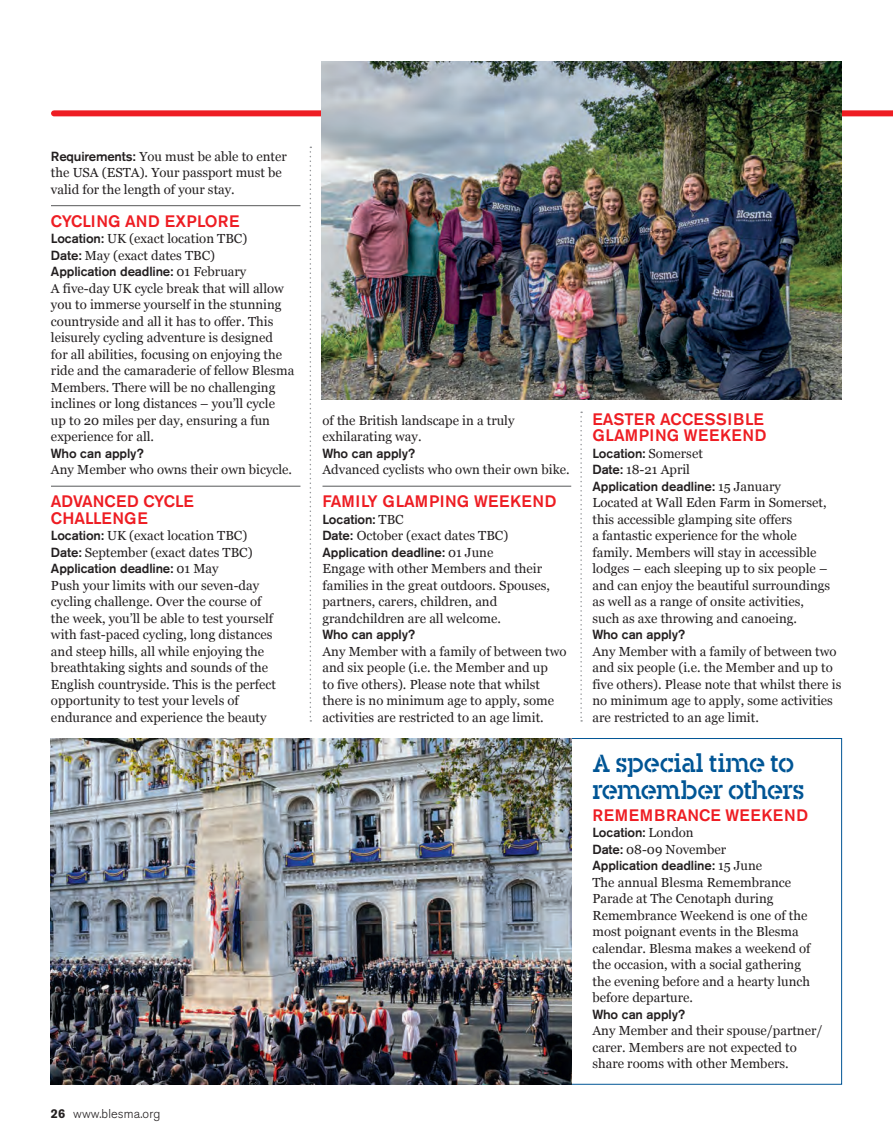
<style>
.page{position:relative;width:893px;height:1148px;background:#fff}
.page>*{position:absolute;margin:0;border:0;box-sizing:border-box;transform-origin:0 0}
.t1{font:24px/27px "Blesma";letter-spacing:-.01em;color:#005595}
.t2{font:500 16.5px/16.5px "Akzidenz Grotesk BQ";letter-spacing:.02em;color:#ee1d23}
.t3{font:500 16.5px/16.5px "Akzidenz Grotesk BQ";color:#ee1d23}
.t4{font:500 16.5px "Akzidenz Grotesk BQ";letter-spacing:.04em;color:#ee1d23}
.t5{font:13.2px/16.5px "Georgia";color:#231f20}
.t6{font:500 13.2px "Akzidenz Grotesk BQ";letter-spacing:-.01em;color:#231f20}
.t7{font:300 12.75px "Akzidenz Grotesk Std";letter-spacing:.01em;color:#231f20}
.s1{font-family:"Akzidenz Grotesk BQ";font-weight:500}
.s2{font-family:"Georgia";font-weight:400}
.s3{font-weight:700}
</style>
<div class="page">
<hr style="left:51px;top:205px;width:249px;height:1px;background:#57585a">
<hr style="left:51px;top:486px;width:249px;height:1px;background:#57585a">
<div style="left:54px;top:110px;width:839px;height:6px;background:#ee1d23"></div>
<img style="left:322px;top:62px;width:519px;height:338px">
<img style="left:50px;top:738px;width:521px;height:347px">
<svg style="left:310px;top:147px;width:1px;height:575px"></svg>
<svg style="left:580px;top:412px;width:2px;height:310px"></svg>
<hr style="left:322px;top:486px;width:249px;height:1px;background:#57585a">
<p class="t5" style="left:51px;top:147px;width:237px"><span class="s1">Requirements:</span> You must be able to enter the USA (ESTA). Your passport must be valid for the length of your stay.</p>
<p class="t3" style="left:51px;top:212px;width:190px">CYCLING AND EXPLORE</p>
<p class="t5" style="left:51px;top:230px;width:198px"><span class="s1">Location:</span> UK (exact location TBC)<br><span class="s1">Date:</span> May (exact dates TBC)</p>
<p class="t6" style="left:51px;top:263px;width:197px">Application deadline: <span class="s2">01 February</span></p>
<p class="t5" style="left:51px;top:279px;width:245px">A five-day UK cycle break that will allow you to immerse yourself in the stunning countryside and all it has to offer. This leisurely cycling adventure is designed<br>for all abilities, focusing on enjoying the ride and the camaraderie of fellow Blesma Members. There will be no challenging inclines or long distances – you’ll cycle<br>up to 20 miles per day, ensuring a fun experience for all.</p>
<p class="t6" style="left:51px;top:445px;width:94px">Who can apply?</p>
<p class="t5" style="left:51px;top:461px;width:243px">Any Member who owns their own bicycle.</p>
<p class="t3" style="left:51px;top:493px;width:144px">ADVANCED CYCLE<br>CHALLENGE</p>
<p class="t5" style="left:51px;top:527px;width:203px"><span class="s1">Location:</span> UK (exact location TBC)<br><span class="s1">Date:</span> September (exact dates TBC)</p>
<p class="t6" style="left:51px;top:560px;width:169px">Application deadline: <span class="s2">01 May</span></p>
<p class="t5" style="left:51px;top:576px;width:226px">Push your limits with our seven-day cycling challenge. Over the course of the week, you’ll be able to test yourself with fast-paced cycling, long distances and steep hills, all while enjoying the breathtaking sights and sounds of the English countryside. This is the perfect opportunity to test your levels of endurance and experience the beauty</p>
<p class="t7" style="left:51px;top:1106px;width:111px"><span class="s3">26</span> www.blesma.org</p>
<p class="t5" style="left:322px;top:411px;width:193px">of the British landscape in a truly exhilarating way.</p>
<p class="t6" style="left:322px;top:445px;width:94px">Who can apply?</p>
<p class="t5" style="left:322px;top:461px;width:249px">Advanced cyclists who own their own bike.</p>
<p class="t2" style="left:322px;top:493px;width:236px">FAMILY GLAMPING WEEKEND</p>
<p class="t6" style="left:322px;top:511px;width:83px">Location: <span class="s2">TBC</span></p>
<p class="t5" style="left:322px;top:527px;width:187px"><span class="s1">Date:</span> October (exact dates TBC)</p>
<p class="t6" style="left:322px;top:544px;width:172px">Application deadline: <span class="s2">01 June</span></p>
<p class="t5" style="left:322px;top:560px;width:229px">Engage with other Members and their families in the great outdoors. Spouses, partners, carers, children, and grandchildren are all welcome.</p>
<p class="t6" style="left:322px;top:626px;width:94px">Who can apply?</p>
<p class="t5" style="left:322px;top:642px;width:246px">Any Member with a family of between two and six people (i.e. the Member and up<br>to five others). Please note that whilst there is no minimum age to apply, some activities are restricted to an age limit.</p>
<p class="t2" style="left:592px;top:410px;width:175px">EASTER ACCESSIBLE<br>GLAMPING WEEKEND</p>
<p class="t6" style="left:592px;top:445px;width:112px">Location: <span class="s2">Somerset</span></p>
<p class="t5" style="left:592px;top:461px;width:99px"><span class="s1">Date:</span> 18-21 April</p>
<p class="t6" style="left:592px;top:478px;width:190px">Application deadline: <span class="s2">15 January</span></p>
<p class="t5" style="left:592px;top:494px;width:239px">Located at Wall Eden Farm in Somerset, this accessible glamping site offers<br>a fantastic experience for the whole family. Members will stay in accessible lodges – each sleeping up to six people – and can enjoy the beautiful surroundings as well as a range of onsite activities, such as axe throwing and canoeing.</p>
<p class="t6" style="left:592px;top:626px;width:94px">Who can apply?</p>
<p class="t5" style="left:592px;top:642px;width:250px">Any Member with a family of between two and six people (i.e. the Member and up to five others). Please note that whilst there is no minimum age to apply, some activities are restricted to an age limit.</p>
<h1 class="t1" style="left:592px;top:750px;width:213px">A special time to remember others</h1>
<p class="t4" style="left:592px;top:805px;width:217px">REMEMBRANCE WEEKEND</p>
<p class="t6" style="left:592px;top:824px;width:103px">Location: <span class="s2">London</span></p>
<p class="t5" style="left:592px;top:840px;width:135px"><span class="s1">Date:</span> 08-09 November</p>
<p class="t6" style="left:592px;top:857px;width:171px">Application deadline: <span class="s2">15 June</span></p>
<p class="t5" style="left:592px;top:873px;width:220px">The annual Blesma Remembrance<br>Parade at The Cenotaph during<br>Remembrance Weekend is one of the most poignant events in the Blesma calendar. Blesma makes a weekend of the occasion, with a social gathering the evening before and a hearty lunch before departure.</p>
<p class="t6" style="left:592px;top:1006px;width:94px">Who can apply?</p>
<p class="t5" style="left:592px;top:1022px;width:232px">Any Member and their spouse/partner/ carer. Members are not expected to share rooms with other Members.</p>
</div>
